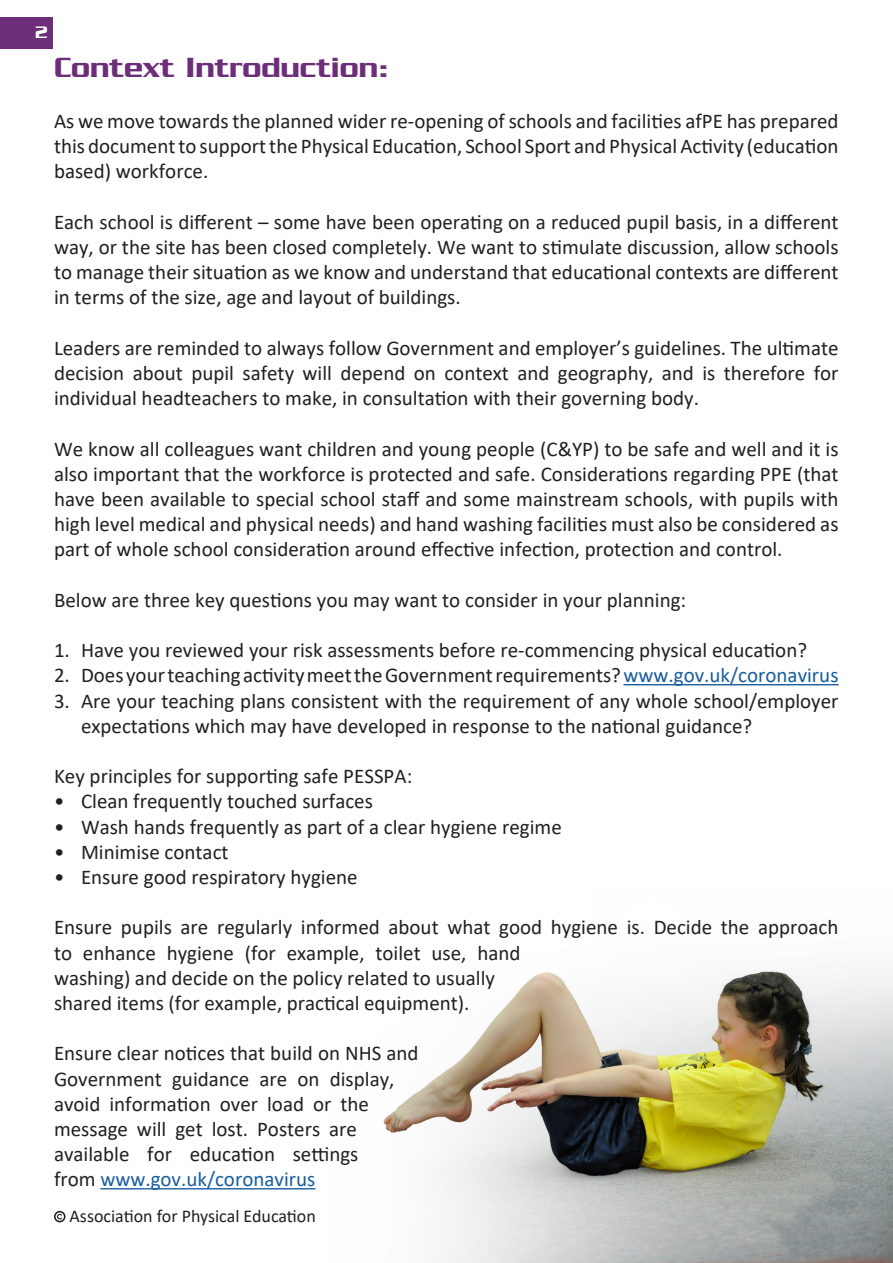
<style>
.page{position:relative;width:893px;height:1263px;background:#fff}
.page>*{position:absolute;margin:0;border:0;box-sizing:border-box;transform-origin:0 0}
.t1{font:500 30px "Serpentine";color:#6c2e79}
.t2{font:21px/25.2px "Calibri";color:#231f20;text-align:justify}
.t3{font:18px "Calibri";color:#231f20}
.t4{font:500 18px "Serpentine";color:#fff}
.s1{color:#175d9e}
</style>
<div class="page">
<div style="left:0;top:18px;width:53px;height:31px;background:#6c2e79"></div>
<img style="left:383px;top:970px;width:510px;height:293px">
<hr style="left:623px;top:684px;width:216px;height:1px;background:#175d9e">
<hr style="left:100px;top:1188px;width:215px;height:1px;background:#175d9e">
<svg style="left:54px;top:1211px;width:12px;height:11px"></svg>
<p class="t4" style="left:35px;top:22px;width:14px">2</p>
<p class="t1" style="left:54px;top:51px;width:336px">Context Introduction:</p>
<p class="t2" style="left:54px;top:108px;width:786px">As we move towards the planned wider re-opening of schools and facilities afPE has prepared this document to support the Physical Education, School Sport and Physical Activity (education based) workforce.</p>
<p class="t2" style="left:54px;top:209px;width:786px">Each school is different – some have been operating on a reduced pupil basis, in a different way, or the site has been closed completely. We want to stimulate discussion, allow schools to manage their situation as we know and understand that educational contexts are different in terms of the size, age and layout of buildings.</p>
<p class="t2" style="left:54px;top:335px;width:786px">Leaders are reminded to always follow Government and employer’s guidelines. The ultimate decision about pupil safety will depend on context and geography, and is therefore for individual headteachers to make, in consultation with their governing body.</p>
<p class="t2" style="left:54px;top:435px;width:786px">We know all colleagues want children and young people (C&amp;YP) to be safe and well and it is also important that the workforce is protected and safe. Considerations regarding PPE (that have been available to special school staff and some mainstream schools, with pupils with high level medical and physical needs) and hand washing facilities must also be considered as part of whole school consideration around effective infection, protection and control.</p>
<p class="t2" style="left:54px;top:587px;width:634px">Below are three key questions you may want to consider in your planning:</p>
<p class="t2" style="left:54px;top:637px;width:755px">1. Have you reviewed your risk assessments before re-commencing physical education?</p>
<p class="t2" style="left:54px;top:662px;width:786px">2. Does your teaching activity meet the Government requirements? <span class="s1">www.gov.uk/coronavirus</span></p>
<p class="t2" style="left:81px;top:687px;width:759px;text-indent:-27px">3. Are your teaching plans consistent with the requirement of any whole school/employer expectations which may have developed in response to the national guidance?</p>
<p class="t2" style="left:54px;top:763px;width:360px">Key principles for supporting safe PESSPA:</p>
<p class="t2" style="left:54px;top:788px;width:320px">• Clean frequently touched surfaces</p>
<p class="t2" style="left:54px;top:813px;width:509px">• Wash hands frequently as part of a clear hygiene regime</p>
<p class="t2" style="left:54px;top:839px;width:176px">• Minimise contact</p>
<p class="t2" style="left:54px;top:864px;width:305px">• Ensure good respiratory hygiene</p>
<p class="t2" style="left:54px;top:914px;width:786px;text-align:left">Ensure pupils are regularly informed about what good hygiene is. Decide the approach to enhance hygiene (for example, toilet use, hand<br>washing) and decide on the policy related to usually<br>shared items (for example, practical equipment).</p>
<p class="t2" style="left:54px;top:1040px;width:366px;text-align:left">Ensure clear notices that build on NHS and Government guidance are on display, avoid information over load or the message will get lost. Posters are available for education settings<br>from <span class="s1">www.gov.uk/coronavirus</span></p>
<p class="t3" style="left:70px;top:1204px;width:248px">Association for Physical Education</p>
</div>
